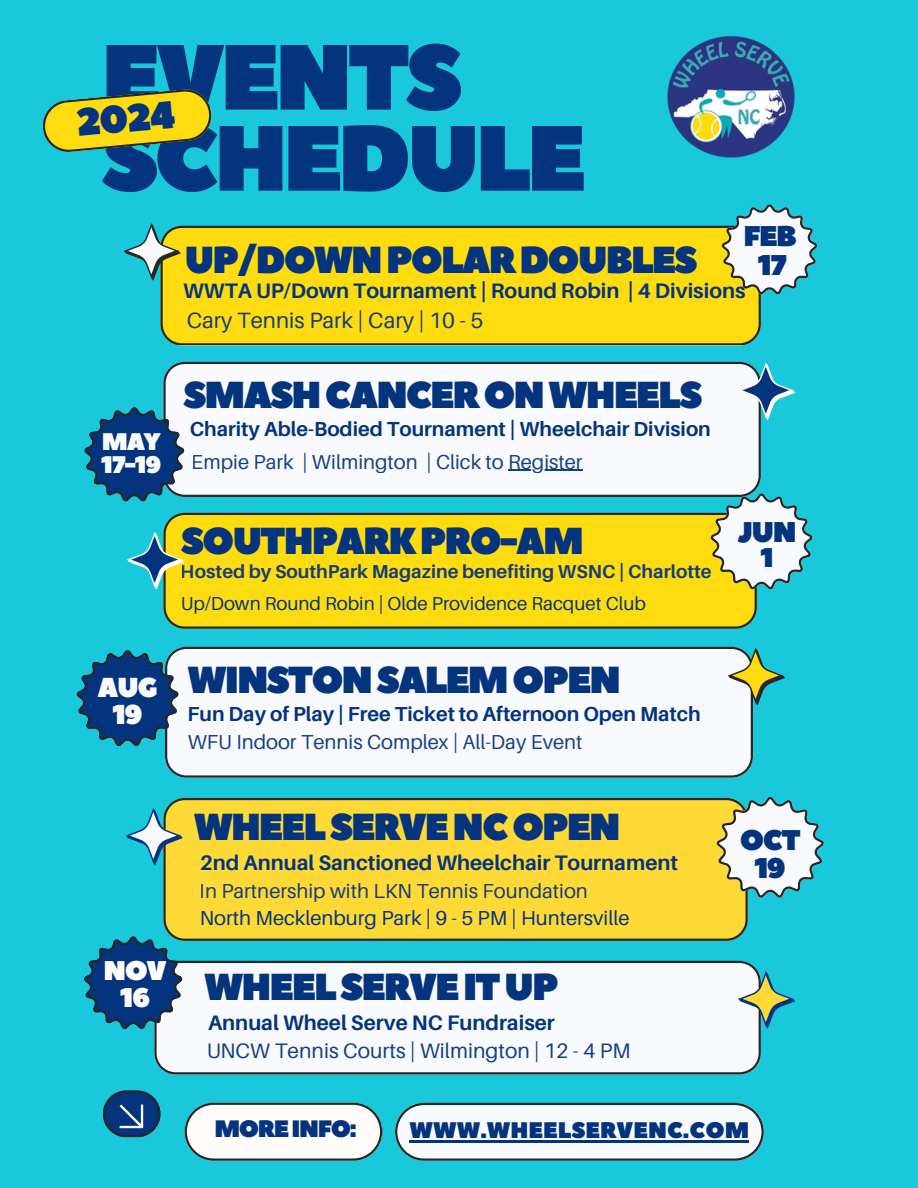
<style>
.page{position:relative;width:918px;height:1188px;background:#1ac8db}
.page>*{position:absolute;margin:0;border:0;box-sizing:border-box;transform-origin:0 0}
.t1{font:92.25px/81px "Peace Sans";letter-spacing:-.055em;color:#05347e}
.t2{font:38.55px "Peace Sans";color:#05347e}
.t3{font:37.5px "Peace Sans";letter-spacing:-.055em;color:#05347e}
.t4{font:28.5px/28.2px "Peace Sans";letter-spacing:-.055em;color:#05347e;text-align:center}
.t5{font:27.3px/27px "Peace Sans";color:#f9fafd;text-align:center}
.t6{font:27px/27px "Peace Sans";color:#fffcf9;text-align:center}
.t7{font:27px "Peace Sans";color:#05347e}
.t8{font:24px/23.7px "Peace Sans";letter-spacing:-.055em;color:#f9fafd}
.t9{font:23.7px "Peace Sans";letter-spacing:-.055em;color:#05347e}
.t10{font:22.5px "Peace Sans";color:#05347e}
.t11{font:22.2px "Aileron";color:#05347e}
.t12{font:700 21px "Aileron";color:#05347e}
.t13{font:21px "Aileron";color:#05347e}
.t14{font:20.25px "Aileron";color:#05347e}
.t15{font:700 20.25px "Aileron";color:#05347e}
.t16{font:700 18.75px "Aileron";color:#05347e}
.t17{font:18.75px "Aileron";color:#05347e}
</style>
<div class="page">
<div style="left:160px;top:226px;width:601px;height:119px;background:#fedc10"></div>
<div style="left:163px;top:362px;width:598px;height:135px;background:#f9fafd"></div>
<div style="left:163px;top:798px;width:584px;height:143px;background:#ffd935"></div>
<div style="left:163px;top:513px;width:594px;height:116px;background:#fedc10"></div>
<svg style="left:722px;top:204px;width:95px;height:90px"></svg>
<svg style="left:84px;top:407px;width:100px;height:94px"></svg>
<svg style="left:717px;top:797px;width:107px;height:101px"></svg>
<svg style="left:711px;top:493px;width:101px;height:96px"></svg>
<svg style="left:43px;top:89px;width:169px;height:63px"></svg>
<svg style="left:126px;top:808px;width:57px;height:57px"></svg>
<svg style="left:127px;top:532px;width:57px;height:57px"></svg>
<svg style="left:738px;top:363px;width:57px;height:57px"></svg>
<svg style="left:124px;top:223px;width:57px;height:58px"></svg>
<img style="left:667px;top:35px;width:128px;height:123px">
<hr style="left:508px;top:470px;width:75px;height:1px;background:#05347e">
<div style="left:154px;top:961px;width:607px;height:113px;background:#f9fafd"></div>
<svg style="left:738px;top:971px;width:57px;height:58px"></svg>
<svg style="left:84px;top:937px;width:98px;height:92px"></svg>
<div style="left:165px;top:647px;width:588px;height:130px;background:#f9fafd"></div>
<svg style="left:728px;top:648px;width:57px;height:57px"></svg>
<svg style="left:77px;top:650px;width:101px;height:96px"></svg>
<svg style="left:395px;top:1103px;width:369px;height:58px"></svg>
<hr style="left:409px;top:1140px;width:340px;height:3px;background:#05347e">
<svg style="left:185px;top:1103px;width:197px;height:58px"></svg>
<svg style="left:103px;top:1091px;width:57px;height:46px"></svg>
<h1 class="t1" style="left:101px;top:40px;width:487px">EVENTS<br>SCHEDULE</h1>
<h5 class="t2" style="left:74px;top:98px;width:101px;rotate:-5deg">2024</h5>
<h6 class="t3" style="left:185px;top:235px;width:515px">UP/DOWNPOLARDOUBLES</h6>
<h2 class="t4" style="left:744px;top:223px;width:55px">FEB<br>17</h2>
<h2 class="t12" style="left:183px;top:278px;width:564px">WWTA UP/Down Tournament | Round Robin | 4 Divisions</h2>
<p class="t11" style="left:187px;top:306px;width:298px">Cary Tennis Park | Cary | 10 - 5</p>
<h3 class="t8" style="left:101px;top:430px;width:62px">MAY<br>17-19</h3>
<h2 class="t3" style="left:183px;top:370px;width:521px">SMASHCANCERONWHEELS</h2>
<p class="t15" style="left:190px;top:416px;width:523px">Charity Able-Bodied Tournament | Wheelchair Division</p>
<p class="t14" style="left:192px;top:449px;width:392px">Empie Park | Wilmington | Click to Register</p>
<h2 class="t5" style="left:97px;top:675px;width:62px">AUG<br>19</h2>
<p class="t3" style="left:181px;top:516px;width:405px">SOUTHPARKPRO-AM</p>
<p class="t16" style="left:181px;top:560px;width:532px">Hosted by SouthPark Magazine benefiting WSNC | Charlotte</p>
<p class="t17" style="left:181px;top:592px;width:467px">Up/Down Round Robin | Olde Providence Racquet Club</p>
<p class="t3" style="left:187px;top:655px;width:435px">WINSTONSALEMOPEN</p>
<p class="t15" style="left:187px;top:701px;width:515px">Fun Day of Play | Free Ticket to Afternoon Open Match</p>
<p class="t14" style="left:187px;top:729px;width:397px">WFU Indoor Tennis Complex | All-Day Event</p>
<h2 class="t4" style="left:738px;top:518px;width:60px">JUN</h2>
<h2 class="t7" style="left:761px;top:540px;width:15px">1</h2>
<h4 class="t6" style="left:104px;top:958px;width:65px">NOV<br>16</h4>
<h6 class="t3" style="left:194px;top:802px;width:428px">WHEELSERVENCOPEN</h6>
<p class="t12" style="left:200px;top:849px;width:480px">2nd Annual Sanctioned Wheelchair Tournament</p>
<h6 class="t14" style="left:200px;top:905px;width:431px">North Mecklenburg Park | 9 - 5 PM | Huntersville</h6>
<p class="t14" style="left:200px;top:879px;width:390px">In Partnership with LKN Tennis Foundation</p>
<p class="t3" style="left:204px;top:962px;width:356px">WHEELSERVEITUP</p>
<p class="t13" style="left:206px;top:1037px;width:426px">UNCW Tennis Courts | Wilmington | 12 - 4 PM</p>
<h3 class="t12" style="left:208px;top:1010px;width:348px">Annual Wheel Serve NC Fundraiser</h3>
<p class="t4" style="left:740px;top:827px;width:62px">OCT<br>19</p>
<h6 class="t9" style="left:214px;top:1113px;width:144px">MOREINFO:</h6>
<h3 class="t10" style="left:409px;top:1115px;width:341px">WWW.WHEELSERVENC.COM</h3>
</div>
